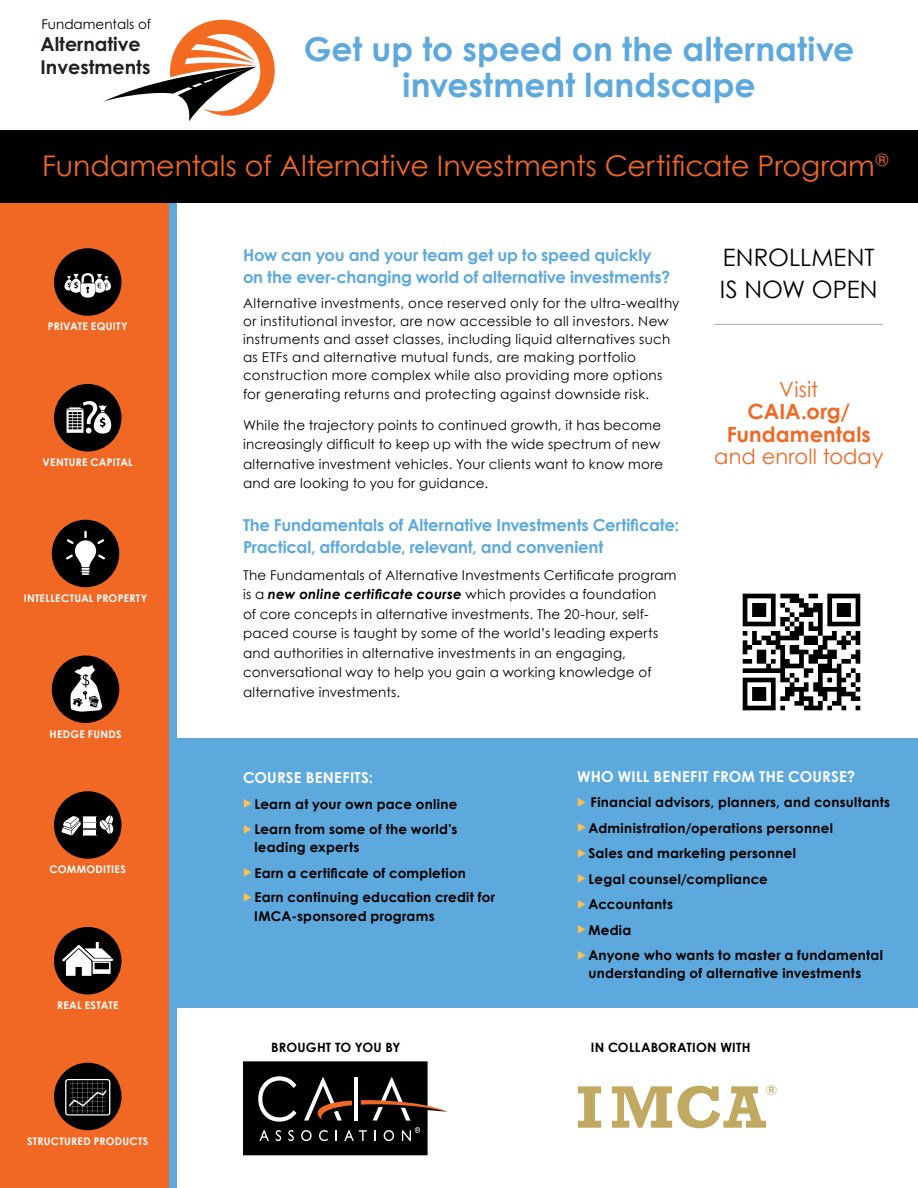
<style>
.page{position:relative;width:918px;height:1188px;background:#fff}
.page>*{position:absolute;margin:0;border:0;box-sizing:border-box;transform-origin:0 0}
.t1{font:700 33px/36px "Century Gothic";color:#5da9dd;text-align:center}
.t2{font:28.5px "Century Gothic";color:#f16824}
.t3{font:24px/31.5px "Century Gothic";letter-spacing:.005em;color:#000}
.t4{font:700 21px/22.5px "Century Gothic";color:#f16824}
.t5{font:21px "Century Gothic";color:#f16824}
.t6{font:700 19.2px/23px "Century Gothic";color:#231f20}
.t7{font:700 16.5px/22.5px "Century Gothic";letter-spacing:-.01em;color:#5da9dd}
.t8{font:700 15px "Century Gothic";letter-spacing:.01em;color:#fff}
.t9{font:13.5px/19.5px "Century Gothic";letter-spacing:.02em;color:#000}
.t10{font:700 13.5px/18px "Century Gothic";letter-spacing:.015em;color:#000}
.t11{font:13.5px "Century Gothic";color:#000}
.t12{font:700 12.9px "Century Gothic";letter-spacing:.015em;color:#000}
.t13{font:700 10.5px "Century Gothic";letter-spacing:.025em;color:#fff}
.s1{font-weight:700;font-style:italic}
.s2{color:#fec14f}
</style>
<div class="page">
<div style="left:0;top:202px;width:170px;height:986px;background:#f16824"></div>
<div style="left:170px;top:202px;width:7px;height:986px;background:#5da9dd"></div>
<div style="left:54px;top:1063px;width:68px;height:67px;background:#000;border-radius:50%"></div>
<svg style="left:65px;top:1079px;width:45px;height:37px"></svg>
<div style="left:54px;top:927px;width:68px;height:67px;background:#000;border-radius:50%"></div>
<svg style="left:62px;top:942px;width:51px;height:34px"></svg>
<div style="left:54px;top:384px;width:68px;height:67px;background:#000;border-radius:50%"></div>
<svg style="left:67px;top:401px;width:45px;height:33px"></svg>
<div style="left:54px;top:248px;width:68px;height:68px;background:#000;border-radius:50%"></div>
<svg style="left:65px;top:273px;width:46px;height:25px"></svg>
<div style="left:52px;top:655px;width:67px;height:68px;background:#000;border-radius:50%"></div>
<svg style="left:70px;top:665px;width:32px;height:47px"></svg>
<div style="left:174px;top:738px;width:744px;height:270px;background:#5da9dd"></div>
<div style="left:0;top:130px;width:918px;height:72px;background:#000"></div>
<hr style="left:714px;top:324px;width:169px;height:1px;background:#a7a9ac">
<svg style="left:103px;top:20px;width:172px;height:101px"></svg>
<svg style="left:243px;top:1061px;width:204px;height:94px"></svg>
<div style="left:52px;top:520px;width:67px;height:67px;background:#000;border-radius:50%"></div>
<svg style="left:66px;top:531px;width:39px;height:44px"></svg>
<div style="left:54px;top:791px;width:68px;height:68px;background:#000;border-radius:50%"></div>
<svg style="left:61px;top:815px;width:52px;height:21px"></svg>
<img style="left:742px;top:593px;width:119px;height:118px">
<svg style="left:578px;top:1086px;width:23px;height:42px"></svg>
<svg style="left:612px;top:1086px;width:60px;height:42px"></svg>
<svg style="left:678px;top:1085px;width:99px;height:43px"></svg>
<p class="t11" style="left:41px;top:16px;width:111px">Fundamentals of</p>
<h3 class="t6" style="left:40px;top:33px;width:111px">Alternative<br>Investments</h3>
<h1 class="t1" style="left:304px;top:30px;width:552px">Get up to speed on the alternative investment landscape</h1>
<h2 class="t2" style="left:42px;top:146px;width:848px">Fundamentals of Alternative Investments Certificate Program<sup>®</sup></h2>
<p class="t13" style="left:48px;top:319px;width:81px">Private Equity</p>
<p class="t13" style="left:43px;top:454px;width:92px">Venture Capital</p>
<p class="t13" style="left:24px;top:590px;width:125px">Intellectual Property</p>
<p class="t13" style="left:50px;top:726px;width:52px">HEDGE FUND</p>
<p class="t13" style="left:116px;top:726px;width:7px">S</p>
<p class="t13" style="left:50px;top:862px;width:77px">Commodities</p>
<p class="t13" style="left:57px;top:997px;width:63px">Real Estate</p>
<p class="t13" style="left:27px;top:1133px;width:122px">Structured Products</p>
<p class="t7" style="left:243px;top:243px;width:429px">How can you and your team get up to speed quickly on the ever-changing world of alternative investments?</p>
<p class="t9" style="left:243px;top:294px;width:438px;line-height:18px">Alternative investments, once reserved only for the ultra-wealthy or institutional investor, are now accessible to all investors. New instruments and asset classes, including liquid alternatives such as ETFs and alternative mutual funds, are making portfolio construction more complex while also providing more options</p>
<p class="t9" style="left:243px;top:385px;width:408px">for generating returns and protecting against downside risk.</p>
<p class="t9" style="left:243px;top:415px;width:422px">While the trajectory points to continued growth, it has become increasingly difficult to keep up with the wide spectrum of new alternative investment vehicles. Your clients want to know more and are looking to you for guidance.</p>
<p class="t7" style="left:243px;top:513px;width:438px">The Fundamentals of Alternative Investments Certificate:<br>Practical, affordable, relevant, and convenient</p>
<p class="t9" style="left:243px;top:565px;width:435px">The Fundamentals of Alternative Investments Certificate program is a <span class="s1">new online certificate course</span> which provides a foundation<br>of core concepts in alternative investments. The 20-hour, self&shy;paced course is taught by some of the world’s leading experts and authorities in alternative investments in an engaging, conversational way to help you gain a working knowledge of alternative investments.</p>
<h3 class="t3" style="left:720px;top:241px;width:159px">ENROLLMENT<br>IS NOW OPEN</h3>
<h3 class="t5" style="left:779px;top:374px;width:40px">Visit</h3>
<h3 class="t4" style="left:748px;top:399px;width:14px">CAIA</h3>
<h3 class="t4" style="left:727px;top:399px;width:146px;text-indent:74px">.org/<br>Fundamentals</h3>
<h3 class="t5" style="left:714px;top:442px;width:170px">and enroll today</h3>
<p class="t8" style="left:243px;top:766px;width:132px">Course benefits:</p>
<p class="t10" style="left:243px;top:794px;width:216px"><span class="s2">◆</span> Learn at your own pace online</p>
<p class="t10" style="left:254px;top:819px;width:205px;text-indent:-11px"><span class="s2">◆</span> Learn from some of the world’s leading experts</p>
<p class="t10" style="left:243px;top:863px;width:224px"><span class="s2">◆</span> Earn a certificate of completion</p>
<p class="t10" style="left:254px;top:887px;width:242px;line-height:18.8px;text-indent:-11px"><span class="s2">◆</span> Earn continuing education credit for<br>IMCA-sponsored programs</p>
<p class="t8" style="left:577px;top:765px;width:280px">Who will benefit from th e course?</p>
<p class="t10" style="left:577px;top:793px;width:314px"><span class="s2">◆</span> Financial advisors, planners, and consultants</p>
<p class="t10" style="left:577px;top:818px;width:257px"><span class="s2">◆</span> Administration/operations personnel</p>
<p class="t10" style="left:577px;top:844px;width:220px"><span class="s2">◆</span> Sales and marketing personnel</p>
<p class="t10" style="left:577px;top:869px;width:192px"><span class="s2">◆</span> Legal counsel/compliance</p>
<p class="t10" style="left:577px;top:895px;width:97px"><span class="s2">◆</span> Accountants</p>
<p class="t10" style="left:577px;top:920px;width:56px"><span class="s2">◆</span> Media</p>
<p class="t10" style="left:588px;top:946px;width:296px;text-indent:-11px"><span class="s2">◆</span> Anyone who wants to master a fundamental understanding of alternative investments</p>
<p class="t12" style="left:271px;top:1037px;width:131px">Brought to you by</p>
<p class="t12" style="left:591px;top:1037px;width:159px">In collaboration with</p>
</div>
